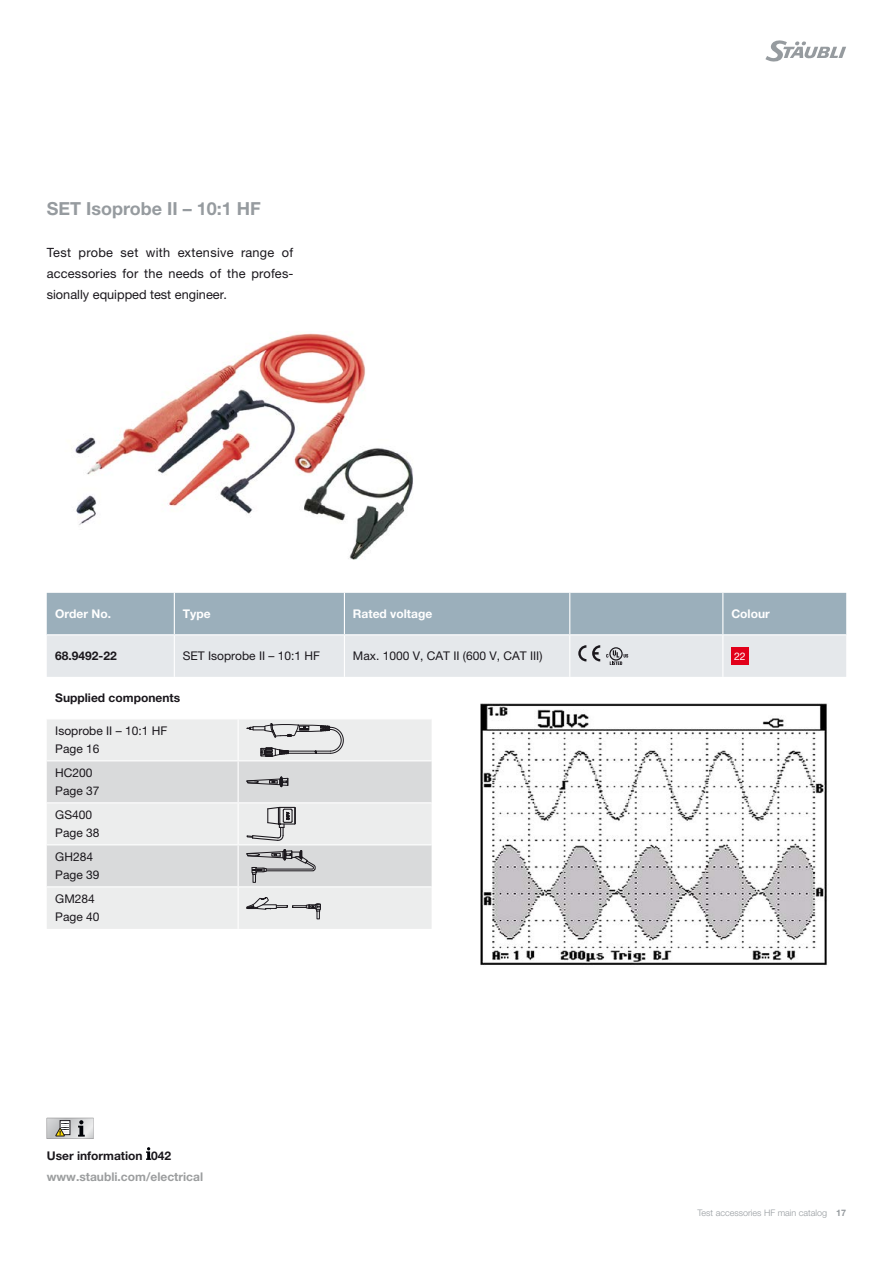
<style>
.page{position:relative;width:893px;height:1263px;background:#fff}
.page>*{position:absolute;margin:0;border:0;box-sizing:border-box;transform-origin:0 0}
.t1{font:700 18px "Helvetica Neue LTW1 G";color:#969b9f}
.t2{font:12.75px/21px "Helvetica Neue LTW1 G";color:#1a171c;text-align:justify}
.t3{font:12px/18px "Helvetica Neue LTW1 G";color:#1a171c}
.t4{font:700 12px "Helvetica Neue LTW1 G";color:#1a171c}
.t5{font:700 12px "Helvetica Neue LTW1 G";color:#fff}
.t6{font:700 12px "Helvetica Neue LTW1 G";color:#9c9e9f}
.t7{font:10.5px "Helvetica Neue LTW1 G";color:#fff}
.t8{font:300 9px "Helvetica Neue LTW1 G";color:#969b9f}
.s1{font-weight:700}
</style>
<div class="page">
<svg style="left:765px;top:40px;width:81px;height:22px"></svg>
<img style="left:71px;top:333px;width:342px;height:227px">
<img style="left:480px;top:703px;width:347px;height:262px">
<svg style="left:47px;top:593px;width:799px;height:84px;background:#c0cbd3"></svg>
<div style="left:731px;top:648px;width:17px;height:17px;background:#e2001a"></div>
<svg style="left:47px;top:1118px;width:47px;height:21px"></svg>
<svg style="left:146px;top:1147px;width:5px;height:13px"></svg>
<div style="left:47px;top:719px;width:385px;height:210px;background:#eceded"></div>
<svg style="left:47px;top:761px;width:385px;height:125px;background:#dfe0e1"></svg>
<hr style="left:47px;top:760px;width:191px;height:1px;background:#fff">
<hr style="left:47px;top:802px;width:191px;height:1px;background:#fff">
<hr style="left:47px;top:844px;width:191px;height:1px;background:#fff">
<hr style="left:47px;top:886px;width:191px;height:1px;background:#fff">
<hr style="left:238px;top:719px;width:1px;height:41px;background:#fff">
<hr style="left:238px;top:760px;width:194px;height:1px;background:#fff">
<hr style="left:238px;top:761px;width:1px;height:41px;background:#fff">
<hr style="left:238px;top:802px;width:194px;height:1px;background:#fff">
<hr style="left:238px;top:803px;width:1px;height:41px;background:#fff">
<hr style="left:238px;top:844px;width:194px;height:1px;background:#fff">
<hr style="left:238px;top:845px;width:1px;height:41px;background:#fff">
<hr style="left:238px;top:886px;width:194px;height:1px;background:#fff">
<hr style="left:238px;top:887px;width:1px;height:42px;background:#fff">
<svg style="left:245px;top:722px;width:98px;height:38px;background:#c8c8c9"></svg>
<svg style="left:246px;top:777px;width:43px;height:10px"></svg>
<svg style="left:247px;top:807px;width:49px;height:34px;background:#c3c4c5"></svg>
<svg style="left:246px;top:849px;width:69px;height:34px;background:#b3b3b5"></svg>
<svg style="left:246px;top:897px;width:75px;height:22px;background:#cbcccd"></svg>
<h1 class="t1" style="left:47px;top:197px;width:216px">SET Isoprobe II – 10:1 HF</h1>
<p class="t2" style="left:47px;top:242px;width:248px">Test probe set with extensive range of accessories for the needs of the profes&shy;sionally equipped test engineer.</p>
<p class="t5" style="left:55px;top:606px;width:57px">Order No.</p>
<p class="t5" style="left:183px;top:606px;width:29px">Type</p>
<p class="t5" style="left:353px;top:606px;width:81px">Rated voltage</p>
<p class="t5" style="left:731px;top:606px;width:40px">Colour</p>
<p class="t4" style="left:55px;top:649px;width:63px">68.9492-22</p>
<p class="t3" style="left:183px;top:647px;width:139px">SET Isoprobe II – 10:1 HF</p>
<p class="t3" style="left:353px;top:647px;width:191px">Max. 1000 V, CAT II (600 V, CAT III)</p>
<p class="t7" style="left:734px;top:650px;width:13px">22</p>
<p class="t4" style="left:55px;top:690px;width:126px">Supplied components</p>
<p class="t3" style="left:55px;top:722px;width:114px">Isoprobe II – 10:1 HF<br>Page 16</p>
<p class="t3" style="left:55px;top:764px;width:46px">HC200<br>Page 37</p>
<p class="t3" style="left:55px;top:806px;width:46px">GS400<br>Page 38</p>
<p class="t3" style="left:55px;top:848px;width:46px">GH284<br>Page 39</p>
<p class="t3" style="left:55px;top:890px;width:46px">GM284<br>Page 40</p>
<p class="t4" style="left:47px;top:1148px;width:126px">User information 042</p>
<p class="t6" style="left:47px;top:1169px;width:158px">www.staubli.com/electrical</p>
<p class="t8" style="left:697px;top:1207px;width:150px">Test accessories HF main catalog <span class="s1">17</span></p>
</div>
